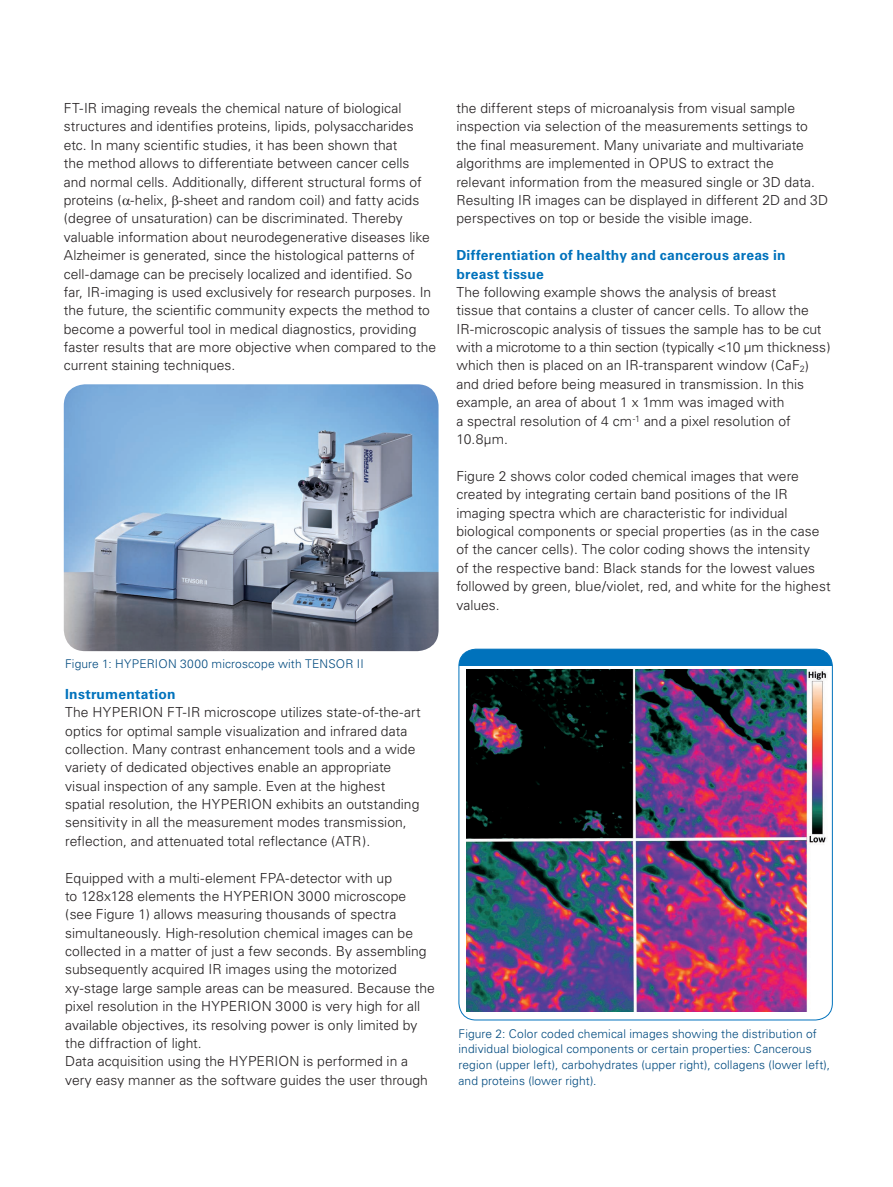
<style>
.page{position:relative;width:893px;height:1187px;background:#fff}
.page>*{position:absolute;margin:0;border:0;box-sizing:border-box;transform-origin:0 0}
.t1{font:300 13.8px/18.3px "Univers";color:#231f20}
.t2{font:700 13.8px/18.3px "Univers";letter-spacing:.015em;color:#0072bc}
.t3{font:700 13.8px "Univers LT Std";letter-spacing:.015em;color:#0072bc}
.t4{font:300 12px/15.8px "Univers LT Std";letter-spacing:.01em;color:#004a7f}
</style>
<div class="page">
<img style="left:64px;top:384px;width:375px;height:267px">
<div style="left:459px;top:649px;width:373px;height:16px;background:#0072bc"></div>
<div style="left:459px;top:648px;width:374px;height:372px;border:1px solid #0072bc;border-radius:17px"></div>
<img style="left:467px;top:669px;width:360px;height:342px">
<p class="t1" style="left:64px;top:99px;width:374px">FT-IR imaging reveals the chemical nature of biological structures and identifies proteins, lipids, polysaccharides etc. In many scientific studies, it has been shown that<br>the method allows to differentiate between cancer cells<br>and normal cells. Additionally, different structural forms of proteins ( -helix, -sheet and random coil) and fatty acids (degree of unsaturation) can be discriminated. Thereby valuable information about neurodegenerative diseases like Alzheimer is generated, since the histological patterns of cell-damage can be precisely localized and identified. So<br>far, IR-imaging is used exclusively for research purposes. In the future, the scientific community expects the method to become a powerful tool in medical diagnostics, providing faster results that are more objective when compared to the current staining techniques.</p>
<p class="t4" style="left:65px;top:656px;width:300px">Figure 1: HYPERION 3000 microscope with TENSOR II</p>
<p class="t3" style="left:65px;top:685px;width:112px">Instrumentation</p>
<p class="t1" style="left:65px;top:703px;width:357px">The HYPERION FT-IR microscope utilizes state-of-the-art optics for optimal sample visualization and infrared data collection. Many contrast enhancement tools and a wide variety of dedicated objectives enable an appropriate visual inspection of any sample. Even at the highest spatial resolution, the HYPERION exhibits an outstanding sensitivity in all the measurement modes transmission, reflection, and attenuated total reflectance (ATR).</p>
<p class="t1" style="left:65px;top:868px;width:371px">Equipped with a multi-element FPA-detector with up<br>to 128x128 elements the HYPERION 3000 microscope (see Figure 1) allows measuring thousands of spectra simultaneously. High-resolution chemical images can be collected in a matter of just a few seconds. By assembling subsequently acquired IR images using the motorized xy-stage large sample areas can be measured. Because the pixel resolution in the HYPERION 3000 is very high for all available objectives, its resolving power is only limited by the diffraction of light.<br>Data acquisition using the HYPERION is performed in a very easy manner as the software guides the user through</p>
<p class="t1" style="left:456px;top:99px;width:373px">the different steps of microanalysis from visual sample inspection via selection of the measurements settings to the final measurement. Many univariate and multivariate algorithms are implemented in OPUS to extract the<br>relevant information from the measured single or 3D data.<br>Resulting IR images can be displayed in different 2D and 3D perspectives on top or beside the visible image.</p>
<p class="t2" style="left:456px;top:246px;width:331px">Differentiation of healthy and cancerous areas in breast tissue</p>
<p class="t1" style="left:456px;top:283px;width:376px">The following example shows the analysis of breast<br>tissue that contains a cluster of cancer cells. To allow the IR-microscopic analysis of tissues the sample has to be cut with a microtome to a thin section (typically &lt;10 µm thickness) which then is placed on an IR-transparent window (CaF<sub>2</sub>) and dried before being measured in transmission. In this example, an area of about 1 x 1mm was imaged with<br>a spectral resolution of 4 cm<sup>-1</sup> and a pixel resolution of 10.8µm.</p>
<p class="t1" style="left:456px;top:467px;width:376px">Figure 2 shows color coded chemical images that were created by integrating certain band positions of the IR imaging spectra which are characteristic for individual biological components or special properties (as in the case of the cancer cells). The color coding shows the intensity<br>of the respective band: Black stands for the lowest values followed by green, blue/violet, red, and white for the highest values.</p>
<p class="t4" style="left:459px;top:1025px;width:373px">Figure 2: Color coded chemical images showing the distribution of individual biological components or certain properties: Cancerous region (upper left), carbohydrates (upper right), collagens (lower left), and proteins (lower right).</p>
</div>
